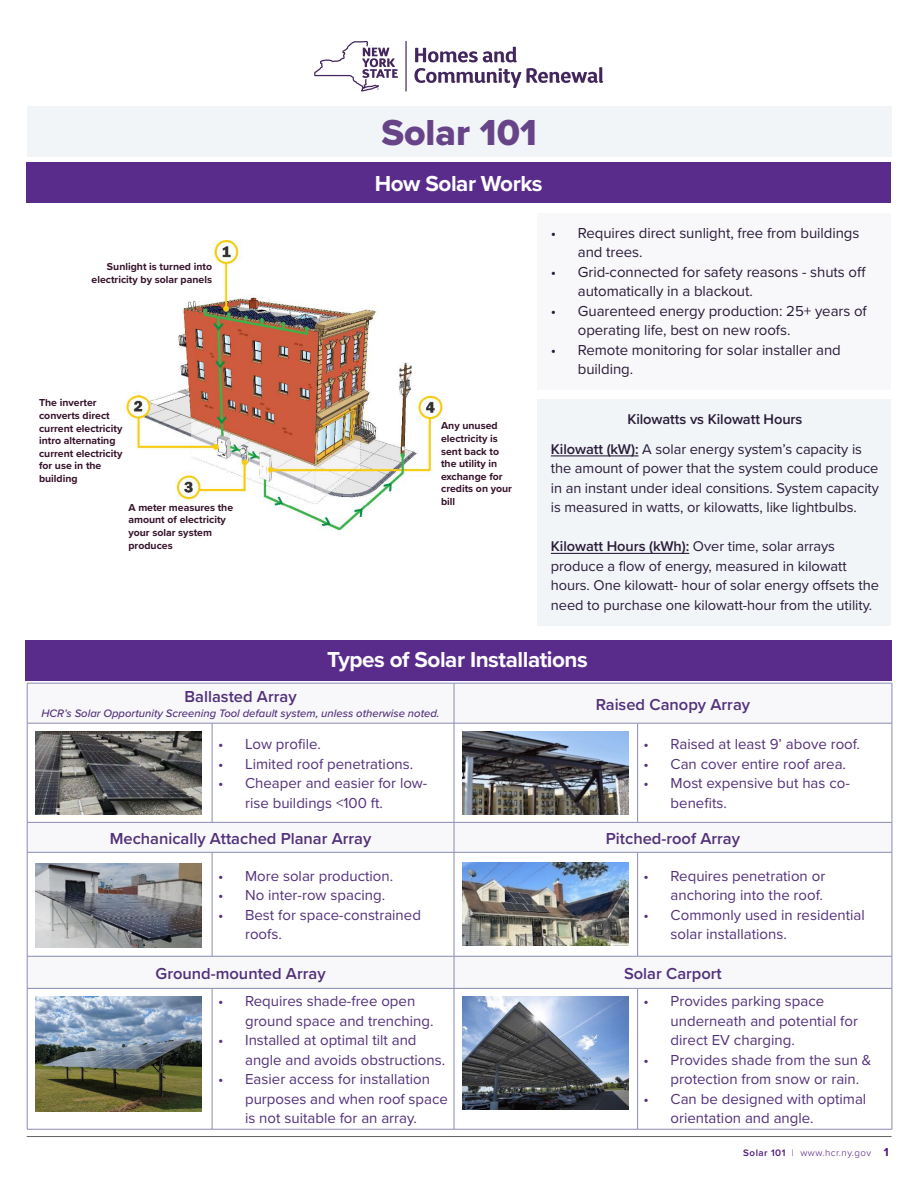
<style>
.page{position:relative;width:918px;height:1188px;background:#fff}
.page>*{position:absolute;margin:0;border:0;box-sizing:border-box;transform-origin:0 0}
.Paragraph_Style_2{font:37.5px "Proxima Nova Extrabld";color:#674488}
.t1{font:700 22.5px "Proxima Nova";letter-spacing:-.02em;color:#fff}
.Paragraph_Style_2-2{font:600 16.5px "Proxima Nova";color:#53317a}
.t2{font:15px/19.5px "Proxima Nova";color:#53317a}
.t3{font:15px/19.5px "Proxima Nova";letter-spacing:-.005em;color:#2b1c3a}
.Paragraph_Style_2-3{font:14.7px/19.5px "Proxima Nova";letter-spacing:-.005em;color:#2b1c3a}
.Paragraph_Style_2-4{font:600 14.7px "Proxima Nova";letter-spacing:-.005em;color:#2b1c3a}
.Paragraph_Style_2-5{font:italic 500 11.25px "Proxima Nova";color:#53317a}
.Paragraph_Style_2-6{font:700 10.5px/12.6px "Proxima Nova";color:#36132c}
.t4{font:300 9.75px "Proxima Nova";letter-spacing:.05em;color:#4e1778}
.s1{font-weight:600}
.s2{font-weight:700;font-size:12px}
</style>
<div class="page">
<hr style="left:27px;top:1136px;width:865px;height:1px;background:#636366">
<div style="left:537px;top:213px;width:354px;height:176px;background:#f8f8fa"></div>
<div style="left:26px;top:640px;width:866px;height:40px;background:#592c8c"></div>
<div style="left:27px;top:163px;width:864px;height:40px;background:#592c8c"></div>
<img style="left:121px;top:240px;width:325px;height:293px">
<div style="left:120px;top:265px;width:102px;height:26px;background:#fff"></div>
<svg style="left:114px;top:415px;width:23px;height:63px"></svg>
<div style="left:110px;top:502px;width:109px;height:30px;background:#fff"></div>
<div style="left:434px;top:422px;width:82px;height:61px;background:#fff"></div>
<div style="left:537px;top:399px;width:354px;height:227px;background:#f1f5f7"></div>
<hr style="left:551px;top:455px;width:88px;height:1px;background:#2b1c3a">
<hr style="left:551px;top:553px;width:138px;height:1px;background:#2b1c3a">
<div style="left:27px;top:106px;width:865px;height:51px;background:#f1f5f7"></div>
<svg style="left:314px;top:41px;width:84px;height:51px"></svg>
<hr style="left:405px;top:41px;width:2px;height:51px;background:#42265c">
<svg style="left:414px;top:47px;width:189px;height:41px"></svg>
<svg style="left:28px;top:684px;width:864px;height:39px"></svg>
<svg style="left:28px;top:957px;width:864px;height:31px"></svg>
<hr style="left:27px;top:683px;width:185px;height:1px;background:#8a8ab3">
<hr style="left:27px;top:683px;width:1px;height:40px;background:#8a8ab3">
<hr style="left:212px;top:683px;width:242px;height:1px;background:#8a8ab3">
<hr style="left:454px;top:683px;width:184px;height:1px;background:#8a8ab3">
<hr style="left:454px;top:683px;width:1px;height:40px;background:#8a8ab3">
<hr style="left:638px;top:683px;width:254px;height:1px;background:#8a8ab3">
<hr style="left:892px;top:683px;width:1px;height:40px;background:#8a8ab3">
<hr style="left:27px;top:723px;width:185px;height:1px;background:#8a8ab3">
<hr style="left:27px;top:723px;width:1px;height:99px;background:#8a8ab3">
<hr style="left:212px;top:723px;width:242px;height:1px;background:#8a8ab3">
<hr style="left:212px;top:723px;width:1px;height:99px;background:#8a8ab3">
<hr style="left:454px;top:723px;width:184px;height:1px;background:#8a8ab3">
<hr style="left:454px;top:723px;width:1px;height:99px;background:#8a8ab3">
<hr style="left:638px;top:723px;width:254px;height:1px;background:#8a8ab3">
<hr style="left:637px;top:723px;width:1px;height:99px;background:#8a8ab3">
<hr style="left:892px;top:723px;width:1px;height:99px;background:#8a8ab3">
<svg style="left:27px;top:822px;width:866px;height:30px"></svg>
<hr style="left:27px;top:852px;width:185px;height:1px;background:#8a8ab3">
<hr style="left:27px;top:852px;width:1px;height:104px;background:#8a8ab3">
<hr style="left:212px;top:852px;width:242px;height:1px;background:#8a8ab3">
<hr style="left:212px;top:852px;width:1px;height:104px;background:#8a8ab3">
<hr style="left:454px;top:852px;width:184px;height:1px;background:#8a8ab3">
<hr style="left:454px;top:852px;width:1px;height:104px;background:#8a8ab3">
<hr style="left:638px;top:852px;width:254px;height:1px;background:#8a8ab3">
<hr style="left:637px;top:852px;width:1px;height:104px;background:#8a8ab3">
<hr style="left:892px;top:852px;width:1px;height:104px;background:#8a8ab3">
<hr style="left:27px;top:956px;width:185px;height:1px;background:#8a8ab3">
<hr style="left:27px;top:956px;width:1px;height:32px;background:#8a8ab3">
<hr style="left:212px;top:956px;width:242px;height:1px;background:#8a8ab3">
<hr style="left:454px;top:956px;width:184px;height:1px;background:#8a8ab3">
<hr style="left:454px;top:956px;width:1px;height:32px;background:#8a8ab3">
<hr style="left:638px;top:956px;width:254px;height:1px;background:#8a8ab3">
<hr style="left:892px;top:956px;width:1px;height:32px;background:#8a8ab3">
<hr style="left:27px;top:988px;width:185px;height:1px;background:#8a8ab3">
<hr style="left:27px;top:989px;width:1px;height:140px;background:#8a8ab3">
<hr style="left:212px;top:988px;width:242px;height:1px;background:#8a8ab3">
<hr style="left:212px;top:989px;width:1px;height:140px;background:#8a8ab3">
<hr style="left:454px;top:988px;width:184px;height:1px;background:#8a8ab3">
<hr style="left:454px;top:989px;width:1px;height:140px;background:#8a8ab3">
<hr style="left:638px;top:988px;width:254px;height:1px;background:#8a8ab3">
<hr style="left:637px;top:989px;width:1px;height:140px;background:#8a8ab3">
<hr style="left:892px;top:989px;width:1px;height:140px;background:#8a8ab3">
<hr style="left:27px;top:1129px;width:185px;height:1px;background:#8a8ab3">
<hr style="left:212px;top:1129px;width:242px;height:1px;background:#8a8ab3">
<hr style="left:454px;top:1129px;width:184px;height:1px;background:#8a8ab3">
<hr style="left:638px;top:1129px;width:254px;height:1px;background:#8a8ab3">
<img style="left:36px;top:731px;width:166px;height:83px">
<img style="left:36px;top:864px;width:166px;height:83px">
<img style="left:36px;top:996px;width:166px;height:115px">
<img style="left:462px;top:731px;width:167px;height:83px">
<img style="left:462px;top:862px;width:167px;height:84px">
<img style="left:462px;top:996px;width:167px;height:114px">
<p class="Paragraph_Style_2" style="left:381px;top:105px;width:157px">Solar 101</p>
<p class="Paragraph_Style_2-6" style="left:107px;top:260px;width:107px">Sunlight is turned into</p>
<p class="Paragraph_Style_2-6" style="left:92px;top:273px;width:122px">electricity by solar panels</p>
<p class="Paragraph_Style_2-6" style="left:39px;top:396px;width:85px">The inverter converts direct current electricity</p>
<p class="Paragraph_Style_2-6" style="left:39px;top:434px;width:85px">intro alternating current electricity for use in the building</p>
<p class="Paragraph_Style_2-6" style="left:128px;top:501px;width:106px">A meter measures the</p>
<p class="Paragraph_Style_2-6" style="left:128px;top:513px;width:99px">amount of electricity your solar system produces</p>
<p class="t1" style="left:375px;top:167px;width:169px">How Solar Works</p>
<p class="Paragraph_Style_2-6" style="left:441px;top:419px;width:58px">Any unused</p>
<p class="Paragraph_Style_2-6" style="left:441px;top:432px;width:63px">electricity is sent back to the utility in exchange for</p>
<p class="Paragraph_Style_2-6" style="left:441px;top:482px;width:72px">credits on your bill</p>
<p class="t3" style="left:578px;top:222px;width:283px;text-indent:-27px">• Requires direct sunlight, free from buildings and trees.</p>
<p class="t3" style="left:578px;top:261px;width:290px;text-indent:-27px">• Grid-connected for safety reasons - shuts off automatically in a blackout.</p>
<p class="t3" style="left:578px;top:300px;width:290px;text-indent:-27px">• Guarenteed energy production: 25+ years of operating life, best on new roofs.</p>
<p class="t3" style="left:578px;top:339px;width:264px;text-indent:-27px">• Remote monitoring for solar installer and building.</p>
<p class="Paragraph_Style_2-4" style="left:627px;top:408px;width:177px">Kilowatts vs Kilowatt Hours</p>
<p class="Paragraph_Style_2-3" style="left:551px;top:438px;width:330px"><span class="s1">Kilowatt (kW):</span> A solar energy system’s capacity is the amount of power that the system could produce in an instant under ideal consitions. System capacity is measured in watts, or kilowatts, like lightbulbs.</p>
<p class="Paragraph_Style_2-3" style="left:551px;top:536px;width:330px"><span class="s1">Kilowatt Hours (kWh):</span> Over time, solar arrays produce a flow of energy, measured in kilowatt hours. One kilowatt- hour of solar energy offsets the need to purchase one kilowatt-hour from the utility.</p>
<p class="t1" style="left:327px;top:643px;width:262px">Types of Solar Installations</p>
<p class="Paragraph_Style_2-2" style="left:185px;top:684px;width:114px">Ballasted Array</p>
<p class="Paragraph_Style_2-5" style="left:42px;top:705px;width:400px">HCR’s Solar Opportunity Screening Tool default system, unless otherwise noted.</p>
<p class="t2" style="left:218px;top:734px;width:104px">• Low profile.</p>
<p class="t2" style="left:218px;top:754px;width:197px">• Limited roof penetrations.</p>
<p class="t2" style="left:245px;top:773px;width:184px;text-indent:-27px">• Cheaper and easier for low&shy;rise buildings &lt;100 ft.</p>
<p class="Paragraph_Style_2-2" style="left:596px;top:692px;width:156px">Raised Canopy Array</p>
<p class="t2" style="left:644px;top:734px;width:218px">• Raised at least 9’ above roof.</p>
<p class="t2" style="left:644px;top:754px;width:204px">• Can cover entire roof area.</p>
<p class="t2" style="left:671px;top:773px;width:181px;text-indent:-27px">• Most expensive but has co&shy;benefits.</p>
<p class="Paragraph_Style_2-2" style="left:110px;top:826px;width:263px">Mechanically Attached Planar Array</p>
<p class="Paragraph_Style_2-2" style="left:606px;top:826px;width:136px">Pitched-roof Array</p>
<p class="t2" style="left:218px;top:866px;width:177px">• More solar production.</p>
<p class="t2" style="left:218px;top:885px;width:169px">• No inter-row spacing.</p>
<p class="t2" style="left:245px;top:905px;width:177px;text-indent:-27px">• Best for space-constrained roofs.</p>
<p class="t2" style="left:644px;top:866px;width:183px;text-align:right">• Requires penetration or anchoring into the roof.</p>
<p class="t2" style="left:671px;top:905px;width:196px;text-indent:-27px">• Commonly used in residential solar installations.</p>
<p class="Paragraph_Style_2-2" style="left:156px;top:961px;width:172px">Ground-mounted Array</p>
<p class="Paragraph_Style_2-2" style="left:624px;top:961px;width:99px">Solar Carport</p>
<p class="t2" style="left:245px;top:991px;width:190px;text-indent:-27px">• Requires shade-free open ground space and trenching.</p>
<p class="t2" style="left:245px;top:1030px;width:202px;text-indent:-27px">• Installed at optimal tilt and angle and avoids obstructions.</p>
<p class="t2" style="left:245px;top:1069px;width:204px;text-indent:-27px">• Easier access for installation purposes and when roof space is not suitable for an array.</p>
<p class="t2" style="left:671px;top:991px;width:189px;text-indent:-27px">• Provides parking space underneath and potential for direct EV charging.</p>
<p class="t2" style="left:671px;top:1049px;width:202px;text-indent:-27px">• Provides shade from the sun &amp; protection from snow or rain.</p>
<p class="t2" style="left:671px;top:1088px;width:197px;text-indent:-27px">• Can be designed with optimal orientation and angle.</p>
<p class="t4" style="left:743px;top:1146px;width:147px"><span class="s1">Solar 101</span> | www.hcr.ny.gov <span class="s2">1</span></p>
</div>
